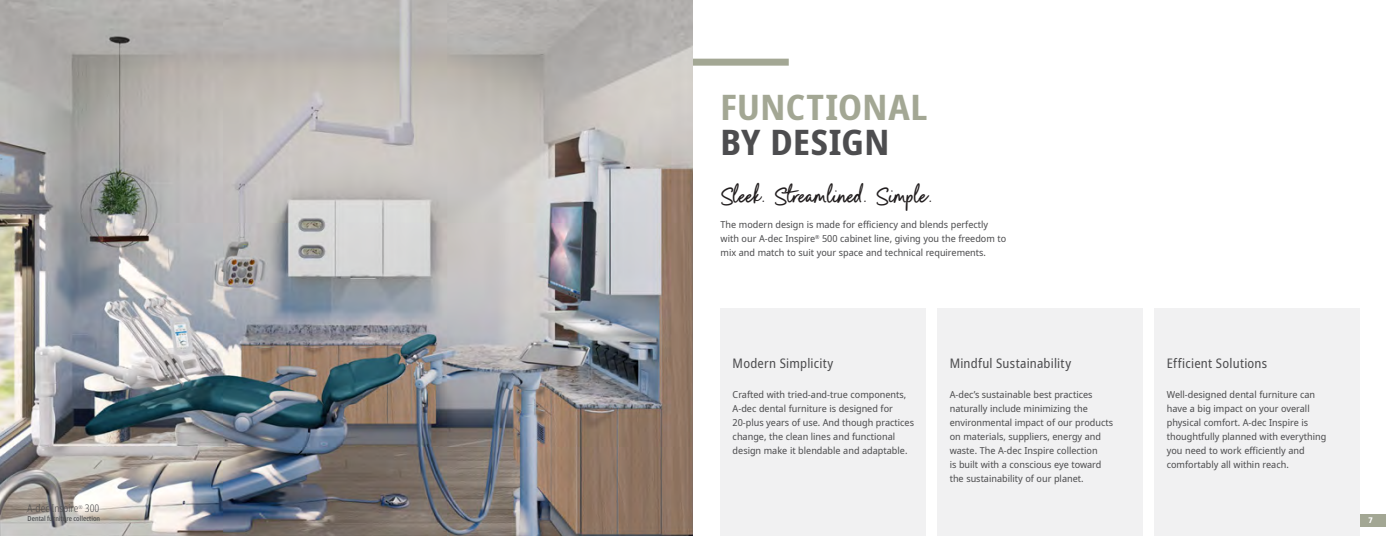
<style>
.page{position:relative;width:1386px;height:536px;background:#fff}
.page>*{position:absolute;margin:0;border:0;box-sizing:border-box;transform-origin:0 0}
.subhd_cursive{font:35px "Royal Palms";letter-spacing:-.01em;color:#221e1f}
.Headline_40_40{font:700 semi-condensed 35px/35px "Noto Sans Display";letter-spacing:.015em;color:#a3a794}
.subhead_15pt{font:semi-condensed 13.12px "Noto Sans Display";letter-spacing:.015em;color:#4d4d4f}
.t1{font:300 condensed 10.5px "Noto Sans";color:#4d4d4f}
.body_copy_11_16{font:9.62px/14px "Noto Sans Display";color:#4d4d4f}
.t2{font:700 7.88px "Noto Sans Display";color:#fff}
.t3{font:500 condensed 7px "Noto Sans";color:#4d4d4f}
.s1{color:#4d4d4f}
</style>
<div class="page">
<div style="left:721px;top:308px;width:205px;height:228px;background:#f1f1f2"></div>
<div style="left:938px;top:308px;width:205px;height:228px;background:#f1f1f2"></div>
<div style="left:1155px;top:308px;width:205px;height:228px;background:#f1f1f2"></div>
<div style="left:693px;top:59px;width:96px;height:7px;background:#a3a794"></div>
<img style="left:0;top:0;width:693px;height:536px">
<div style="left:1360px;top:514px;width:26px;height:12px;background:#a3a794"></div>
<p class="Headline_40_40" style="left:721px;top:90px;width:209px">FUNCTIONAL<br><span class="s1">BY DESIGN</span></p>
<p class="subhd_cursive" style="left:721px;top:178px;width:215px">Sleek. Streamlined. Simple.</p>
<p class="body_copy_11_16" style="left:721px;top:217px;width:287px">The modern design is made for efficiency and blends perfectly with our A-dec Inspire<sup>®</sup> 500 cabinet line, giving you the freedom to mix and match to suit your space and technical requirements.</p>
<p class="subhead_15pt" style="left:733px;top:354px;width:102px">Modern Simplicity</p>
<p class="body_copy_11_16" style="left:733px;top:388px;width:183px">Crafted with tried-and-true components, A-dec dental furniture is designed for 20-plus years of use. And though practices change, the clean lines and functional design make it blendable and adaptable.</p>
<p class="subhead_15pt" style="left:950px;top:354px;width:123px">Mindful Sustainability</p>
<p class="body_copy_11_16" style="left:950px;top:388px;width:165px">A-dec’s sustainable best practices naturally include minimizing the environmental impact of our products on materials, suppliers, energy and waste. The A-dec Inspire collection<br>is built with a conscious eye toward the sustainability of our planet.</p>
<p class="subhead_15pt" style="left:1167px;top:354px;width:102px">Efficient Solutions</p>
<p class="body_copy_11_16" style="left:1167px;top:388px;width:161px">Well-designed dental furniture can have a big impact on your overall physical comfort. A-dec Inspire is thoughtfully planned with everything you need to work efficiently and comfortably all within reach.</p>
<p class="t1" style="left:28px;top:500px;width:73px">A-dec Inspire<sup>®</sup> 300</p>
<p class="t3" style="left:28px;top:513px;width:74px">Dental furniture collection</p>
<p class="t2" style="left:1368px;top:514px;width:6px">7</p>
</div>
